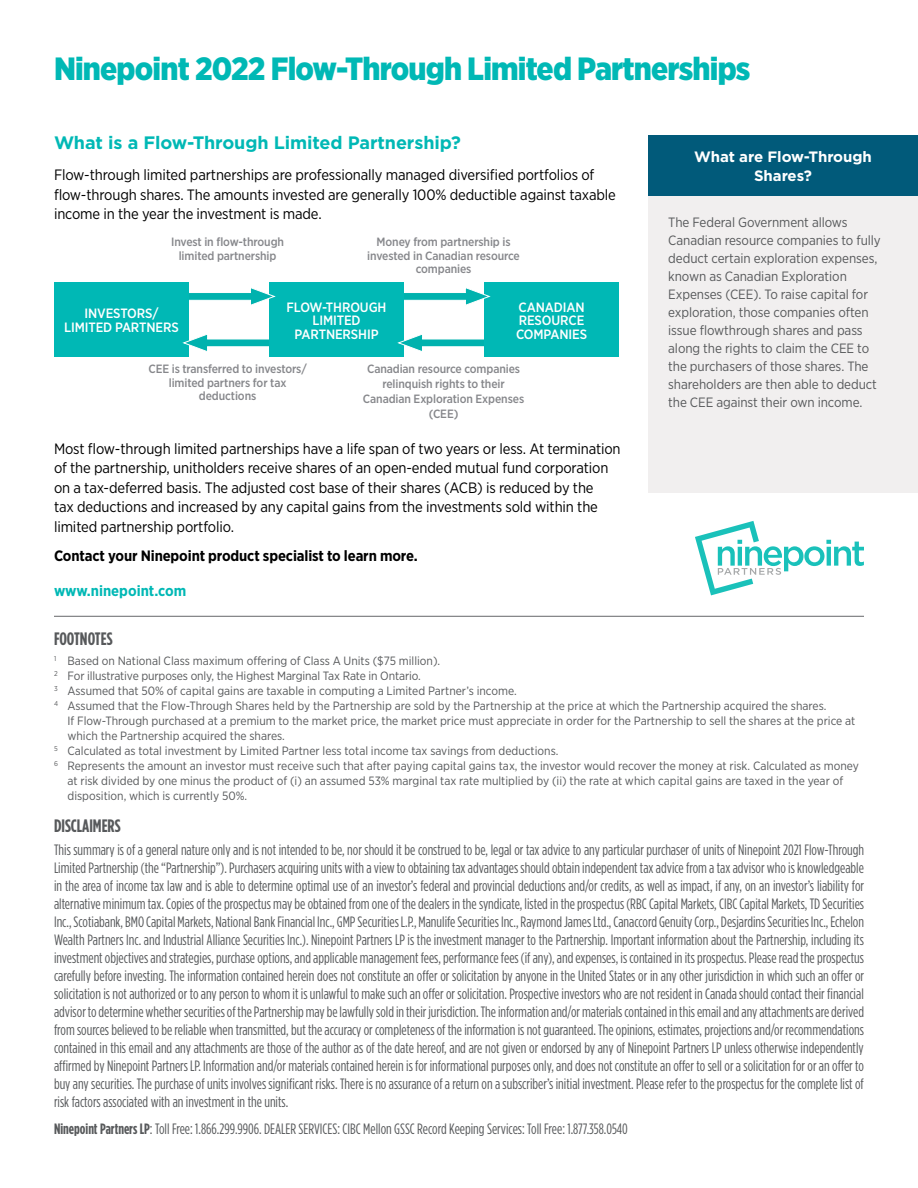
<style>
.page{position:relative;width:918px;height:1188px;background:#fff}
.page>*{position:absolute;margin:0;border:0;box-sizing:border-box;transform-origin:0 0}
.t1{font:900 32.1px "Gotham Narrow";letter-spacing:-.025em;color:#00b8b5}
.t2{font:700 18px "Gotham";letter-spacing:-.005em;color:#00b8b5}
.t3{font:700 18px "Gotham Condensed";color:#57595b}
.t4{font:15px/18px "Gotham Condensed";color:#57595b;text-align:justify}
.t5{font:15px/19.5px "Gotham Narrow";letter-spacing:-.01em;color:#000}
.t6{font:700 15px "Gotham Narrow";letter-spacing:-.01em;color:#000}
.t7{font:700 15px/19.5px "Gotham";letter-spacing:-.005em;color:#fff;text-align:center}
.t8{font:700 15px "Gotham Narrow";color:#00b8b5}
.t9{font:13.5px/18px "Gotham Narrow";letter-spacing:-.005em;color:#57595b}
.t10{font:500 13.5px/13.5px "Gotham Narrow";letter-spacing:-.01em;color:#fff;text-align:center}
.t11{font:12px "Gotham Narrow";color:#57595b}
.t12{font:500 12px/13.5px "Gotham Narrow";letter-spacing:-.01em;color:#86878b;text-align:center}
.s1{font-weight:700}
</style>
<div class="page">
<hr style="left:54px;top:616px;width:810px;height:1px;background:#76787a">
<div style="left:484px;top:283px;width:135px;height:74px;background:#00b8b5"></div>
<svg style="left:404px;top:288px;width:87px;height:17px"></svg>
<div style="left:269px;top:283px;width:135px;height:74px;background:#00b8b5"></div>
<svg style="left:397px;top:334px;width:87px;height:17px"></svg>
<svg style="left:189px;top:288px;width:87px;height:17px"></svg>
<div style="left:54px;top:283px;width:135px;height:74px;background:#00b8b5"></div>
<svg style="left:182px;top:334px;width:87px;height:18px"></svg>
<div style="left:648px;top:135px;width:270px;height:61px;background:#015a7a"></div>
<div style="left:648px;top:196px;width:270px;height:297px;background:#f1efef"></div>
<svg style="left:695px;top:521px;width:169px;height:74px"></svg>
<h1 class="t1" style="left:54px;top:47px;width:698px">Ninepoint 2022 Flow-Through Limited Partnerships</h1>
<p class="t2" style="left:54px;top:131px;width:408px">What is a Flow-Through Limited Partnership?</p>
<p class="t5" style="left:54px;top:165px;width:563px">Flow-through limited partnerships are professionally managed diversified portfolios of flow-through shares. The amounts invested are generally 100% deductible against taxable income in the year the investment is made.</p>
<p class="t12" style="left:171px;top:235px;width:114px">Invest in flow-through limited partnership</p>
<p class="t12" style="left:367px;top:235px;width:154px">Money from partnership is invested in Canadian resource companies</p>
<p class="t10" style="left:64px;top:307px;width:116px">INVESTORS/<br>LIMITED PARTNERS</p>
<p class="t10" style="left:287px;top:300px;width:101px">FLOW-THROUGH<br>LIMITED<br>PARTNERSHIP</p>
<p class="t10" style="left:516px;top:300px;width:73px;text-align:left">CANADIAN<br>RESOURCE<br>COMPANIES</p>
<p class="t12" style="left:148px;top:362px;width:160px">CEE is transferred to investors/ limited partners for tax deductions</p>
<p class="t12" style="left:363px;top:361px;width:163px;line-height:15px">Canadian resource companies relinquish rights to their<br>Canadian Exploration Expenses (CEE)</p>
<p class="t5" style="left:54px;top:438px;width:568px">Most flow-through limited partnerships have a life span of two years or less. At termination of the partnership, unitholders receive shares of an open-ended mutual fund corporation on a tax-deferred basis. The adjusted cost base of their shares (ACB) is reduced by the<br>tax deductions and increased by any capital gains from the investments sold within the limited partnership portfolio.</p>
<p class="t6" style="left:54px;top:546px;width:365px">Contact your Ninepoint product specialist to learn more.</p>
<p class="t8" style="left:54px;top:581px;width:134px">www.ninepoint.com</p>
<p class="t7" style="left:694px;top:146px;width:179px">What are Flow-Through<br>Shares?</p>
<p class="t9" style="left:668px;top:213px;width:214px">The Federal Government allows Canadian resource companies to fully deduct certain exploration expenses, known as Canadian Exploration Expenses (CEE). To raise capital for exploration, those companies often issue flowthrough shares and pass along the rights to claim the CEE to the purchasers of those shares. The shareholders are then able to deduct the CEE against their own income.</p>
<p class="t3" style="left:54px;top:628px;width:60px">FOOTNOTES</p>
<p class="t11" style="left:54px;top:654px;width:388px"><sup>1</sup> Based on National Class maximum offering of Class A Units ($75 million).</p>
<p class="t11" style="left:54px;top:669px;width:368px"><sup>2</sup> For illustrative purposes only, the Highest Marginal Tax Rate in Ontario.</p>
<p class="t11" style="left:54px;top:684px;width:464px"><sup>3</sup> Assumed that 50% of capital gains are taxable in computing a Limited Partner’s income.</p>
<p class="t11" style="left:54px;top:699px;width:774px"><sup>4</sup> Assumed that the Flow-Through Shares held by the Partnership are sold by the Partnership at the price at which the Partnership acquired the shares.</p>
<p class="t11" style="left:67px;top:714px;width:789px">If Flow-Through purchased at a premium to the market price, the market price must appreciate in order for the Partnership to sell the shares at the price at</p>
<p class="t11" style="left:67px;top:729px;width:219px">which the Partnership acquired the shares.</p>
<p class="t11" style="left:54px;top:744px;width:506px"><sup>5</sup> Calculated as total investment by Limited Partner less total income tax savings from deductions.</p>
<p class="t11" style="left:54px;top:759px;width:807px"><sup>6</sup> Represents the amount an investor must receive such that after paying capital gains tax, the investor would recover the money at risk. Calculated as money</p>
<p class="t11" style="left:67px;top:774px;width:777px">at risk divided by one minus the product of (i) an assumed 53% marginal tax rate multiplied by (ii) the rate at which capital gains are taxed in the year of</p>
<p class="t11" style="left:67px;top:789px;width:181px">disposition, which is currently 50%.</p>
<p class="t3" style="left:54px;top:815px;width:68px">DISCLAIMERS</p>
<p class="t4" style="left:54px;top:841px;width:812px">This summary is of a general nature only and is not intended to be, nor should it be construed to be, legal or tax advice to any particular purchaser of units of Ninepoint 2021 Flow-Through Limited Partnership (the “Partnership”). Purchasers acquiring units with a view to obtaining tax advantages should obtain independent tax advice from a tax advisor who is knowledgeable in the area of income tax law and is able to determine optimal use of an investor’s federal and provincial deductions and/or credits, as well as impact, if any, on an investor’s liability for alternative minimum tax. Copies of the prospectus may be obtained from one of the dealers in the syndicate, listed in the prospectus (RBC Capital Markets, CIBC Capital Markets, TD Securities Inc., Scotiabank, BMO Capital Markets, National Bank Financial Inc., GMP Securities L.P., Manulife Securities Inc., Raymond James Ltd., Canaccord Genuity Corp., Desjardins Securities Inc., Echelon Wealth Partners Inc. and Industrial Alliance Securities Inc.). Ninepoint Partners LP is the investment manager to the Partnership. Important information about the Partnership, including its investment objectives and strategies, purchase options, and applicable management fees, performance fees (if any), and expenses, is contained in its prospectus. Please read the prospectus carefully before investing. The information contained herein does not constitute an offer or solicitation by anyone in the United States or in any other jurisdiction in which such an offer or solicitation is not authorized or to any person to whom it is unlawful to make such an offer or solicitation. Prospective investors who are not resident in Canada should contact their financial advisor to determine whether securities of the Partnership may be lawfully sold in their jurisdiction. The information and/or materials contained in this email and any attachments are derived from sources believed to be reliable when transmitted, but the accuracy or completeness of the information is not guaranteed. The opinions, estimates, projections and/or recommendations contained in this email and any attachments are those of the author as of the date hereof, and are not given or endorsed by any of Ninepoint Partners LP unless otherwise independently affirmed by Ninepoint Partners LP. Information and/or materials contained herein is for informational purposes only, and does not constitute an offer to sell or a solicitation for or an offer to buy any securities. The purchase of units involves significant risks. There is no assurance of a return on a subscriber’s initial investment. Please refer to the prospectus for the complete list of risk factors associated with an investment in the units.</p>
<p class="t4" style="left:54px;top:1120px;width:575px"><span class="s1">Ninepoint Partners LP</span>: Toll Free: 1.866.299.9906. DEALER SERVICES: CIBC Mellon GSSC Record Keeping Services: Toll Free: 1.877.358.0540</p>
</div>
